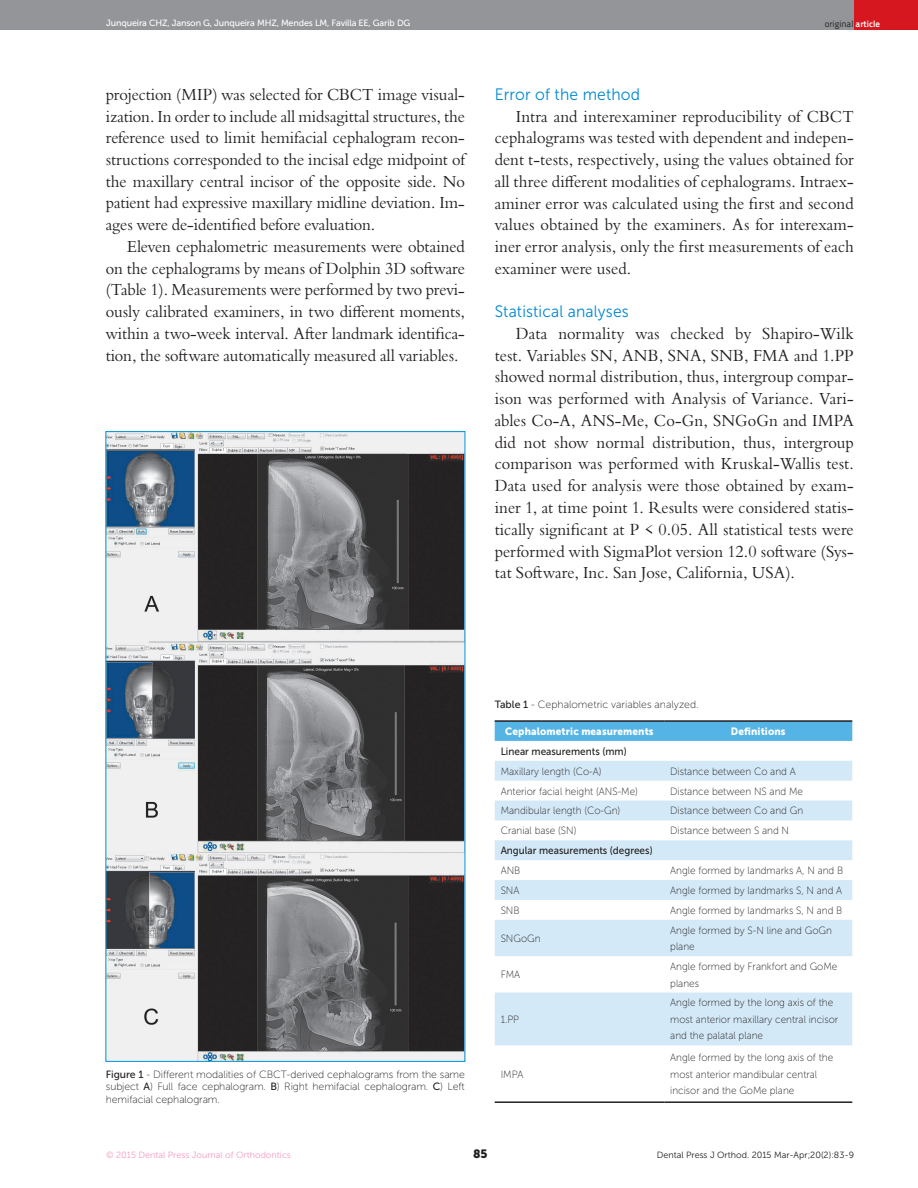
<style>
.page{position:relative;width:918px;height:1188px;background:#fff}
.page>*{position:absolute;margin:0;border:0;box-sizing:border-box;transform-origin:0 0}
.t1{font:16.5px/21.8px "Bergamo Std";color:#231f20;text-align:justify;scale:.95 1}
.t2{font:16.5px "Museo Sans 300";letter-spacing:.01em;color:#0089cf;scale:.95 1}
.t3{font:12px "Museo Sans 900";color:#231f20}
.t4{font:10.5px/16.5px "Museo Sans 100";color:#231f20;scale:.95 1}
.t5{font:10.5px/12.6px "Museo Sans 100";color:#231f20;text-align:justify}
.t6{font:10.5px "Museo Sans 500";color:#231f20;scale:.95 1}
.t7{font:10.5px "Museo Sans 900";letter-spacing:.01em;color:#fff;scale:.95 1}
.t8{font:9px "Museo Sans 500";letter-spacing:-.015em;color:#fff}
.t9{font:9px "Museo Sans 300";color:#231f20}
.t10{font:9px "Museo Sans 300";color:#f499c2}
.t11{font:9px "Titillium Text 22 L";color:#231f20}
.s1{font-weight:700;color:#fff}
.s2{font-family:"Museo Sans 500"}
</style>
<div class="page">
<div style="left:0;top:0;width:918px;height:30px;background:#939598"></div>
<div style="left:854px;top:0;width:64px;height:30px;background:#d7171f"></div>
<img style="left:107px;top:433px;width:356px;height:627px">
<div style="left:495px;top:722px;width:357px;height:19px;background:#54b4e5"></div>
<svg style="left:495px;top:761px;width:357px;height:284px;fill:#d4e9f7"></svg>
<hr style="left:495px;top:720px;width:169px;height:2px;background:#231f20">
<hr style="left:664px;top:720px;width:188px;height:2px;background:#231f20">
<hr style="left:495px;top:1101px;width:169px;height:2px;background:#231f20">
<hr style="left:664px;top:1101px;width:188px;height:2px;background:#231f20">
<p class="t8" style="left:106px;top:18px;width:306px">Junqueira CHZ, Janson G, Junqueira MHZ, Mendes LM, Favilla EE, Garib DG</p>
<p class="t11" style="left:825px;top:17px;width:57px">original <span class="s1">article</span></p>
<p class="t1" style="left:106px;top:83px;width:379px">projection (MIP) was selected for CBCT image visual&shy;ization. In order to include all midsagittal structures, the reference used to limit hemifacial cephalogram recon&shy;structions corresponded to the incisal edge midpoint of the maxillary central incisor of the opposite side. No patient had expressive maxillary midline deviation. Im&shy;ages were de-identified before evaluation.</p>
<p class="t1" style="left:106px;top:236px;width:379px;text-indent:21px">Eleven cephalometric measurements were obtained on the cephalograms by means of Dolphin 3D software (Table 1). Measurements were performed by two previ&shy;ously calibrated examiners, in two different moments, within a two-week interval. After landmark identifica&shy;tion, the software automatically measured all variables.</p>
<p class="t2" style="left:495px;top:85px;width:154px">Error of the method</p>
<p class="t1" style="left:495px;top:105px;width:380px;text-indent:21px">Intra and interexaminer reproducibility of CBCT cephalograms was tested with dependent and indepen&shy;dent t-tests, respectively, using the values obtained for all three different modalities of cephalograms. Intraex&shy;aminer error was calculated using the first and second values obtained by the examiners. As for interexam&shy;iner error analysis, only the first measurements of each examiner were used.</p>
<p class="t2" style="left:495px;top:303px;width:143px">Statistical analyses</p>
<p class="t1" style="left:495px;top:323px;width:380px;text-indent:21px">Data normality was checked by Shapiro-Wilk test. Variables SN, ANB, SNA, SNB, FMA and 1.PP showed normal distribution, thus, intergroup compar&shy;ison was performed with Analysis of Variance. Vari&shy;ables Co-A, ANS-Me, Co-Gn, SNGoGn and IMPA did not show normal distribution, thus, intergroup comparison was performed with Kruskal-Wallis test.<br>Data used for analysis were those obtained by exam&shy;iner 1, at time point 1. Results were considered statis&shy;tically significant at P &lt; 0.05. All statistical tests were performed with SigmaPlot version 12.0 software (Sys&shy;tat Software, Inc. San Jose, California, USA).</p>
<p class="t5" style="left:106px;top:1068px;width:361px"><span class="s2">Figure 1</span> - Different modalities of CBCT-derived cephalograms from the same subject <span class="s2">A</span>) Full face cephalogram. <span class="s2">B</span>) Right hemifacial cephalogram. <span class="s2">C</span>) Left hemifacial cephalogram.</p>
<p class="t5" style="left:495px;top:698px;width:205px"><span class="s2">Table 1</span> - Cephalometric variables analyzed.</p>
<p class="t7" style="left:505px;top:725px;width:158px">Cephalometric measurements</p>
<p class="t7" style="left:731px;top:725px;width:59px">Definitions</p>
<p class="t6" style="left:501px;top:745px;width:134px">Linear measurements (mm)</p>
<p class="t4" style="left:501px;top:763px;width:108px">Maxillary length (Co-A)</p>
<p class="t4" style="left:670px;top:763px;width:134px">Distance between Co and A</p>
<p class="t4" style="left:501px;top:783px;width:146px">Anterior facial height (ANS-Me)</p>
<p class="t4" style="left:670px;top:783px;width:141px">Distance between NS and Me</p>
<p class="t4" style="left:501px;top:803px;width:127px">Mandibular length (Co-Gn)</p>
<p class="t4" style="left:670px;top:803px;width:141px">Distance between Co and Gn</p>
<p class="t4" style="left:501px;top:823px;width:81px">Cranial base (SN)</p>
<p class="t4" style="left:670px;top:823px;width:127px">Distance between S and N</p>
<p class="t6" style="left:501px;top:845px;width:161px">Angular measurements (degrees)</p>
<p class="t4" style="left:501px;top:862px;width:22px">ANB</p>
<p class="t4" style="left:670px;top:862px;width:184px">Angle formed by landmarks A, N and B</p>
<p class="t4" style="left:501px;top:882px;width:21px">SNA</p>
<p class="t4" style="left:670px;top:882px;width:183px">Angle formed by landmarks S, N and A</p>
<p class="t4" style="left:501px;top:902px;width:21px">SNB</p>
<p class="t4" style="left:670px;top:902px;width:183px">Angle formed by landmarks S, N and B</p>
<p class="t4" style="left:501px;top:930px;width:44px">SNGoGn</p>
<p class="t4" style="left:670px;top:922px;width:172px">Angle formed by S-N line and GoGn plane</p>
<p class="t4" style="left:501px;top:967px;width:22px">FMA</p>
<p class="t4" style="left:670px;top:958px;width:177px">Angle formed by Frankfort and GoMe planes</p>
<p class="t4" style="left:501px;top:1011px;width:21px">1.PP</p>
<p class="t4" style="left:670px;top:995px;width:178px">Angle formed by the long axis of the most anterior maxillary central incisor and the palatal plane</p>
<p class="t4" style="left:501px;top:1066px;width:25px">IMPA</p>
<p class="t4" style="left:670px;top:1050px;width:173px">Angle formed by the long axis of the most anterior mandibular central incisor and the GoMe plane</p>
<p class="t10" style="left:106px;top:1150px;width:186px">© 2015 Dental Press Journal of Orthodontics</p>
<p class="t3" style="left:473px;top:1147px;width:16px">85</p>
<p class="t9" style="left:657px;top:1150px;width:199px">Dental Press J Orthod. 2015 Mar-Apr;20(2):83-9</p>
</div>
